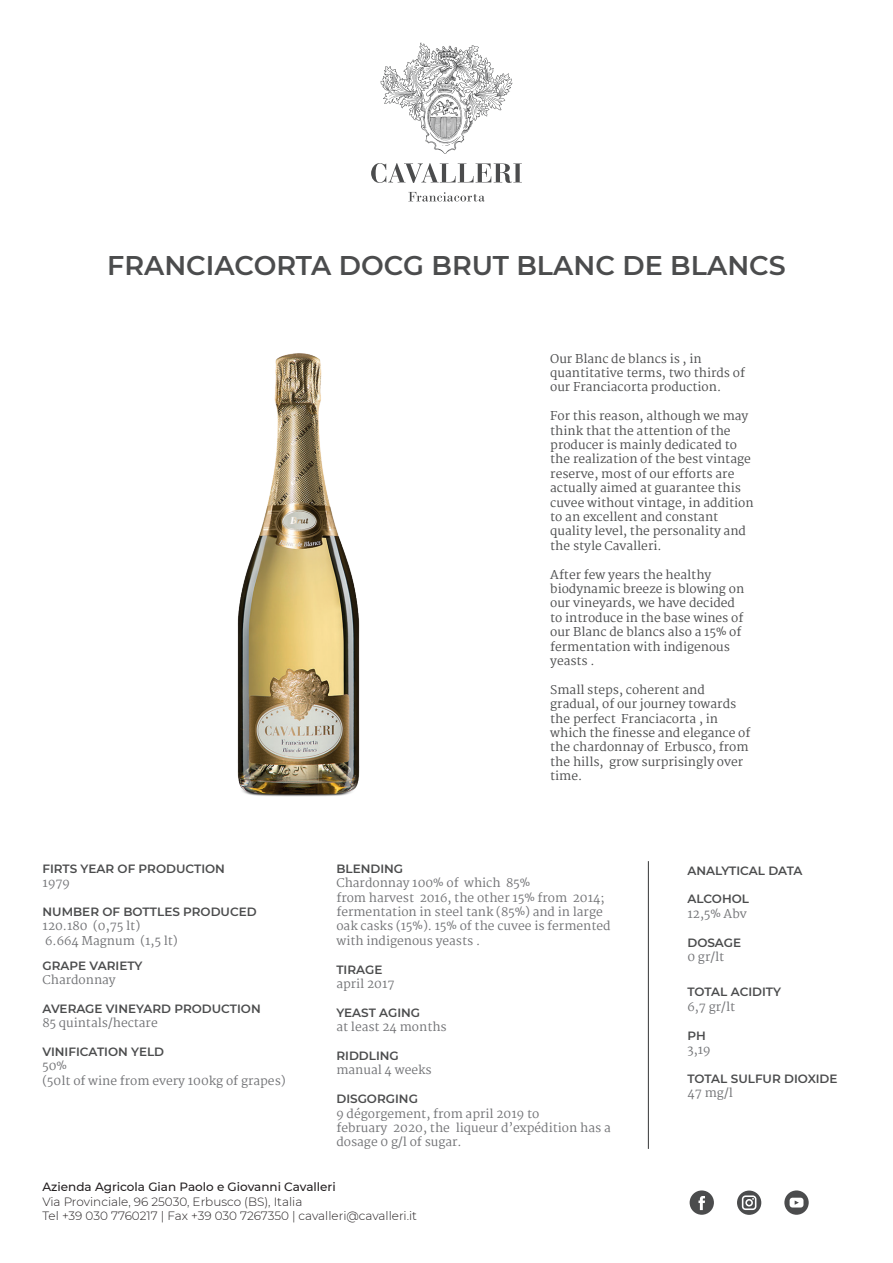
<style>
.page{position:relative;width:893px;height:1263px;background:#fff}
.page>*{position:absolute;margin:0;border:0;box-sizing:border-box;transform-origin:0 0}
.t1{font:600 27px "Montserrat";color:#4b4c4d}
.t2{font:12px/14.4px "Martel";color:#4b4c4d}
.t3{font:12px/14.4px "Martel";color:#717275}
.t4{font:600 12px "Montserrat";color:#4b4c4d}
.t5{font:300 12px/14.4px "Montserrat";color:#231f20}
.t6{font:500 12px "Montserrat";color:#231f20}
</style>
<div class="page">
<svg style="left:737px;top:1190px;width:24px;height:25px"></svg>
<svg style="left:690px;top:1190px;width:24px;height:25px"></svg>
<svg style="left:784px;top:1190px;width:25px;height:25px"></svg>
<svg style="left:381px;top:42px;width:131px;height:112px"></svg>
<svg style="left:371px;top:163px;width:151px;height:20px"></svg>
<svg style="left:408px;top:192px;width:77px;height:10px"></svg>
<img style="left:237px;top:353px;width:123px;height:444px">
<hr style="left:648px;top:861px;width:1px;height:288px;background:#4b4c4d">
<h1 class="t1" style="left:107px;top:246px;width:680px">FRANCIACORTA DOCG BRUT BLANC DE BLANCS</h1>
<p class="t4" style="left:43px;top:860px;width:184px">FIRTS YEAR OF PRODUCTION</p>
<p class="t3" style="left:43px;top:876px;width:29px">1979</p>
<p class="t4" style="left:43px;top:903px;width:216px">NUMBER OF BOTTLES PRODUCED</p>
<p class="t3" style="left:43px;top:919px;width:137px">120.180 (0,75 lt)<br>6.664 Magnum (1,5 lt)</p>
<p class="t4" style="left:43px;top:957px;width:101px">GRAPE VARIETY</p>
<p class="t3" style="left:43px;top:973px;width:75px">Chardonnay</p>
<p class="t4" style="left:43px;top:1000px;width:220px">AVERAGE VINEYARD PRODUCTION</p>
<p class="t3" style="left:43px;top:1016px;width:117px">85 quintals/hectare</p>
<p class="t4" style="left:43px;top:1043px;width:123px">VINIFICATION YELD</p>
<p class="t3" style="left:43px;top:1059px;width:245px">50%<br>(50lt of wine from every 100kg of grapes)</p>
<p class="t2" style="left:550px;top:351px;width:196px">Our Blanc de blancs is , in quantitative terms, two thirds of our Franciacorta production.</p>
<p class="t2" style="left:550px;top:409px;width:205px">For this reason, although we may think that the attention of the producer is mainly dedicated to the realization of the best vintage reserve, most of our efforts are actually aimed at guarantee this cuvee without vintage, in addition to an excellent and constant quality level, the personality and the style Cavalleri.</p>
<p class="t2" style="left:550px;top:567px;width:195px">After few years the healthy biodynamic breeze is blowing on our vineyards, we have decided to introduce in the base wines of our Blanc de blancs also a 15% of fermentation with indigenous yeasts .</p>
<p class="t2" style="left:550px;top:682px;width:202px">Small steps, coherent and gradual, of our journey towards the perfect Franciacorta , in which the finesse and elegance of the chardonnay of Erbusco, from the hills, grow surprisingly over time.</p>
<p class="t4" style="left:336px;top:860px;width:68px">BLENDING</p>
<p class="t3" style="left:336px;top:876px;width:276px">Chardonnay 100% of which 85%<br>from harvest 2016, the other 15% from 2014; fermentation in steel tank (85%) and in large oak casks (15%). 15% of the cuvee is fermented with indigenous yeasts .</p>
<p class="t4" style="left:336px;top:961px;width:47px">TIRAGE</p>
<p class="t3" style="left:336px;top:977px;width:60px">april 2017</p>
<p class="t4" style="left:336px;top:1004px;width:85px">YEAST AGING</p>
<p class="t3" style="left:336px;top:1020px;width:112px">at least 24 months</p>
<p class="t4" style="left:336px;top:1047px;width:64px">RIDDLING</p>
<p class="t3" style="left:336px;top:1063px;width:97px">manual 4 weeks</p>
<p class="t4" style="left:336px;top:1090px;width:83px">DISGORGING</p>
<p class="t3" style="left:336px;top:1106px;width:276px">9 dégorgement, from april 2019 to<br>february 2020, the liqueur d’expédition has a dosage 0 g/l of sugar.</p>
<p class="t4" style="left:687px;top:862px;width:117px">ANALYTICAL DATA</p>
<p class="t4" style="left:687px;top:891px;width:63px">ALCOHOL</p>
<p class="t3" style="left:687px;top:906px;width:61px">12,5% Abv</p>
<p class="t4" style="left:687px;top:934px;width:55px">DOSAGE</p>
<p class="t3" style="left:687px;top:950px;width:38px">0 gr/lt</p>
<p class="t4" style="left:687px;top:984px;width:95px">TOTAL ACIDITY</p>
<p class="t3" style="left:687px;top:999px;width:49px">6,7 gr/lt</p>
<p class="t4" style="left:687px;top:1027px;width:20px">PH</p>
<p class="t3" style="left:687px;top:1043px;width:25px">3,19</p>
<p class="t4" style="left:687px;top:1070px;width:152px">TOTAL SULFUR DIOXIDE</p>
<p class="t3" style="left:687px;top:1086px;width:47px">47 mg/l</p>
<p class="t6" style="left:43px;top:1179px;width:295px">Azienda Agricola Gian Paolo e Giovanni Cavalleri</p>
<p class="t5" style="left:43px;top:1194px;width:376px">Via Provinciale, 96 25030, Erbusco (BS), Italia<br>Tel +39 030 7760217 | Fax +39 030 7267350 | cavalleri@cavalleri.it</p>
</div>
